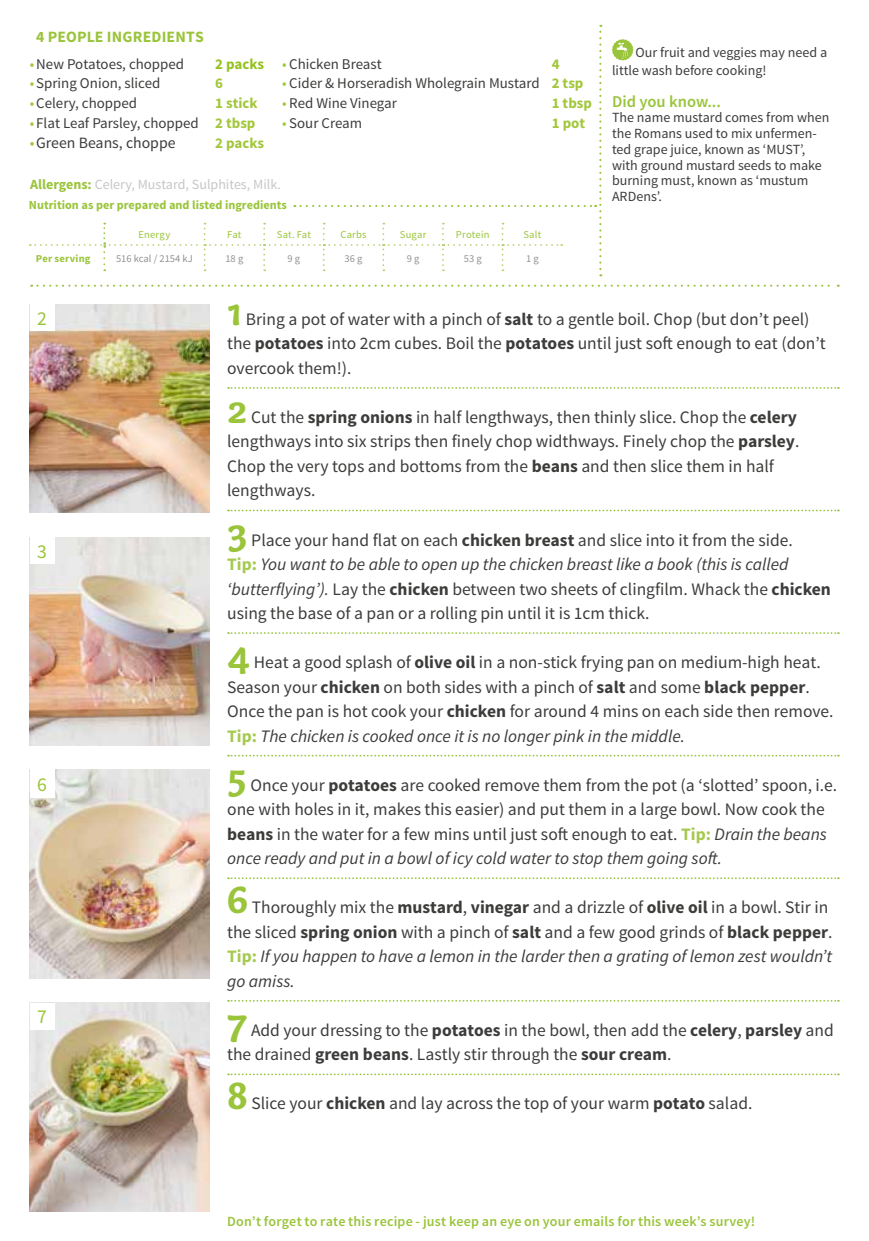
<style>
.page{position:relative;width:869px;height:1241px;background:#fff}
.page>*{position:absolute;margin:0;border:0;box-sizing:border-box;transform-origin:0 0}
.t1{font:700 41.12px "Capucine Basic";color:#9ac43a}
.t2{font:19.6px "Source Sans Pro";color:#9ac43a}
.t3{font:17.5px/24.5px "Source Sans Pro";color:#3c3c3b}
.t4{font:600 16.45px "Source Sans Pro";color:#9ac43a}
.t5{font:700 15.75px "Source Sans Pro";letter-spacing:.01em;color:#9ac43a}
.t6{font:15.75px "Source Sans Pro";color:#3c3c3b}
.t7{font:14.88px "Source Sans Pro";color:#3c3c3b}
.t8{font:700 14.88px "Source Sans Pro";color:#a2c73a}
.t9{font:14px/15.8px "Source Sans Pro";color:#3c3c3b}
.t10{font:600 14px "Source Sans Pro";letter-spacing:.015em;color:#9ac43a}
.t11{font:14px "Source Sans Pro";color:#c6c6c6}
.t12{font:700 12.25px "Source Sans Pro";color:#9ac43a}
.t13{font:10.5px "Source Sans Pro";letter-spacing:.02em;color:#9ac43a}
.t14{font:10.5px "Source Sans Pro";color:#929292}
.t15{font:700 10.5px "Source Sans Pro";letter-spacing:.025em;color:#9ac43a}
.s1{color:#a2c73a}
.s2{font-weight:700;color:#95c11f}
.s3{font-weight:700;color:#a2c73a}
.s4{font-weight:700;color:#9ac43a}
.s5{font-weight:700}
.s6{font-weight:700;color:#a6c94f}
.s7{font-style:italic}
</style>
<div class="page">
<svg style="left:228px;top:387px;width:610px;height:2px"></svg>
<svg style="left:228px;top:509px;width:610px;height:2px"></svg>
<svg style="left:228px;top:632px;width:610px;height:2px"></svg>
<svg style="left:228px;top:754px;width:610px;height:2px"></svg>
<svg style="left:228px;top:877px;width:610px;height:2px"></svg>
<svg style="left:228px;top:1000px;width:610px;height:1px"></svg>
<svg style="left:228px;top:1073px;width:610px;height:2px"></svg>
<img style="left:30px;top:1002px;width:180px;height:208px">
<img style="left:30px;top:769px;width:180px;height:209px">
<img style="left:30px;top:304px;width:180px;height:208px">
<img style="left:30px;top:537px;width:180px;height:208px">
<div style="left:30px;top:304px;width:25px;height:26px;background:#fff"></div>
<div style="left:30px;top:537px;width:25px;height:26px;background:#fff"></div>
<div style="left:30px;top:769px;width:25px;height:29px;background:#fff"></div>
<div style="left:30px;top:1002px;width:25px;height:27px;background:#fff"></div>
<svg style="left:31px;top:284px;width:807px;height:3px"></svg>
<svg style="left:612px;top:39px;width:21px;height:22px"></svg>
<svg style="left:30px;top:25px;width:571px;height:251px"></svg>
<p class="t5" style="left:36px;top:26px;width:169px">4 PEOPLE INGREDIENTS</p>
<p class="t7" style="left:30px;top:54px;width:156px"><span class="s1">•</span>New Potatoes, chopped</p>
<p class="t7" style="left:215px;top:54px;width:168px"><span class="s2">2 packs</span> <span class="s1">•</span> Chicken Breast</p>
<p class="t8" style="left:551px;top:54px;width:9px">4</p>
<p class="t7" style="left:30px;top:74px;width:132px"><span class="s1">•</span>Spring Onion, sliced</p>
<p class="t8" style="left:215px;top:74px;width:9px">6</p>
<p class="t7" style="left:282px;top:74px;width:302px"><span class="s1">•</span> Cider &amp; Horseradish Wholegrain Mustard <span class="s3">2 tsp</span></p>
<p class="t7" style="left:30px;top:94px;width:109px"><span class="s1">•</span>Celery, chopped</p>
<p class="t8" style="left:215px;top:94px;width:44px">1 stick</p>
<p class="t7" style="left:282px;top:94px;width:116px"><span class="s1">•</span> Red Wine Vinegar</p>
<p class="t8" style="left:551px;top:94px;width:42px">1 tbsp</p>
<p class="t7" style="left:30px;top:114px;width:227px"><span class="s1">•</span> Flat Leaf Parsley, chopped <span class="s3">2 tbsp</span></p>
<p class="t7" style="left:282px;top:114px;width:81px"><span class="s1">•</span> Sour Cream</p>
<p class="t8" style="left:551px;top:114px;width:35px">1 pot</p>
<p class="t6" style="left:30px;top:133px;width:147px"><span class="s1">•</span>Green Beans, choppe</p>
<p class="t8" style="left:215px;top:133px;width:50px">2 packs</p>
<p class="t11" style="left:30px;top:175px;width:252px"><span class="s4">Allergens:</span> Celery, Mustard, Sulphites, Milk.</p>
<p class="t12" style="left:29px;top:197px;width:259px">Nutrition as per prepared and listed ingredients</p>
<p class="t13" style="left:138px;top:228px;width:33px">Energy</p>
<p class="t13" style="left:227px;top:228px;width:16px">Fat</p>
<p class="t13" style="left:277px;top:228px;width:36px">Sat. Fat</p>
<p class="t13" style="left:340px;top:228px;width:28px">Carbs</p>
<p class="t13" style="left:400px;top:228px;width:28px">Sugar</p>
<p class="t13" style="left:455px;top:228px;width:35px">Protein</p>
<p class="t13" style="left:523px;top:228px;width:19px">Salt</p>
<p class="t15" style="left:36px;top:252px;width:56px">Per serving</p>
<p class="t14" style="left:116px;top:252px;width:78px">516 kcal / 2154 kJ</p>
<p class="t14" style="left:225px;top:252px;width:19px">18 g</p>
<p class="t14" style="left:287px;top:252px;width:14px">9 g</p>
<p class="t14" style="left:344px;top:252px;width:19px">36 g</p>
<p class="t14" style="left:406px;top:252px;width:14px">9 g</p>
<p class="t14" style="left:463px;top:252px;width:19px">53 g</p>
<p class="t14" style="left:525px;top:252px;width:14px">1 g</p>
<p class="t9" style="left:611px;top:44px;width:216px;line-height:17.5px;text-indent:23px">Our fruit and veggies may need a little wash before cooking!</p>
<p class="t4" style="left:611px;top:91px;width:110px">Did you know...</p>
<p class="t9" style="left:611px;top:110px;width:219px">The name mustard comes from when the Romans used to mix unfermen&shy;ted grape juice, known as ‘MUST’, with ground mustard seeds to make burning must, known as ‘mustum<br>ARDens’.</p>
<p class="t2" style="left:37px;top:306px;width:11px">2</p>
<p class="t2" style="left:37px;top:539px;width:11px">3</p>
<p class="t2" style="left:37px;top:772px;width:11px">6</p>
<p class="t2" style="left:37px;top:1004px;width:11px">7</p>
<h1 class="t1" style="left:227px;top:279px;width:16px">1</h1>
<p class="t3" style="left:227px;top:307px;width:599px;text-indent:19px">Bring a pot of water with a pinch of <span class="s5">salt</span> to a gentle boil. Chop (but don’t peel) the <span class="s5">potatoes</span> into 2cm cubes. Boil the <span class="s5">potatoes</span> until just soft enough to eat (don’t overcook them!).</p>
<h1 class="t1" style="left:227px;top:377px;width:22px">2</h1>
<p class="t3" style="left:227px;top:405px;width:573px;text-indent:24px">Cut the <span class="s5">spring onions</span> in half lengthways, then thinly slice. Chop the <span class="s5">celery </span>lengthways into six strips then finely chop widthways. Finely chop the <span class="s5">parsley</span>.<br>Chop the very tops and bottoms from the <span class="s5">beans</span> and then slice them in half lengthways.</p>
<h1 class="t1" style="left:227px;top:500px;width:22px">3</h1>
<p class="t3" style="left:227px;top:527px;width:605px;text-indent:24px">Place your hand flat on each <span class="s5">chicken breast</span> and slice into it from the side.<br><span class="s6">Tip:</span> <span class="s7">You want to be able to open up the chicken breast like a book (this is called ‘butterflying’).</span> Lay the <span class="s5">chicken</span> between two sheets of clingfilm. Whack the <span class="s5">chicken </span>using the base of a pan or a rolling pin until it is 1cm thick.</p>
<h1 class="t1" style="left:227px;top:622px;width:25px">4</h1>
<p class="t3" style="left:227px;top:650px;width:607px;text-indent:27px">Heat a good splash of <span class="s5">olive oil</span> in a non-stick frying pan on medium-high heat.<br>Season your <span class="s5">chicken</span> on both sides with a pinch of <span class="s5">salt</span> and some <span class="s5">black pepper</span>.<br>Once the pan is hot cook your <span class="s5">chicken</span> for around 4 mins on each side then remove.<br><span class="s6">Tip:</span> <span class="s7">The chicken is cooked once it is no longer pink in the middle.</span></p>
<h1 class="t1" style="left:227px;top:745px;width:21px">5</h1>
<p class="t3" style="left:227px;top:772px;width:611px;text-indent:23px">Once your <span class="s5">potatoes</span> are cooked remove them from the pot (a ‘slotted’ spoon, i.e. one with holes in it, makes this easier) and put them in a large bowl. Now cook the <span class="s5">beans</span> in the water for a few mins until just soft enough to eat. <span class="s6">Tip:</span> <span class="s7">Drain the beans once ready and put in a bowl of icy cold water to stop them going soft.</span></p>
<h1 class="t1" style="left:227px;top:867px;width:23px">6</h1>
<p class="t3" style="left:227px;top:895px;width:606px;text-indent:25px">Thoroughly mix the <span class="s5">mustard</span>, <span class="s5">vinegar</span> and a drizzle of <span class="s5">olive oil</span> in a bowl. Stir in the sliced <span class="s5">spring onion</span> with a pinch of <span class="s5">salt</span> and a few good grinds of <span class="s5">black pepper</span>.<br><span class="s6">Tip:</span> <span class="s7">If you happen to have a lemon in the larder then a grating of lemon zest wouldn’t go amiss.</span></p>
<h1 class="t1" style="left:227px;top:990px;width:22px">7</h1>
<p class="t3" style="left:227px;top:1017px;width:608px;text-indent:24px">Add your dressing to the <span class="s5">potatoes</span> in the bowl, then add the <span class="s5">celery</span>, <span class="s5">parsley</span> and the drained <span class="s5">green beans</span>. Lastly stir through the <span class="s5">sour cream</span>.</p>
<h1 class="t1" style="left:227px;top:1063px;width:22px">8</h1>
<p class="t3" style="left:251px;top:1091px;width:502px">Slice your <span class="s5">chicken</span> and lay across the top of your warm <span class="s5">potato</span> salad.</p>
<p class="t10" style="left:227px;top:1212px;width:529px">Don’t forget to rate this recipe - just keep an eye on your emails for this week’s survey!</p>
</div>
